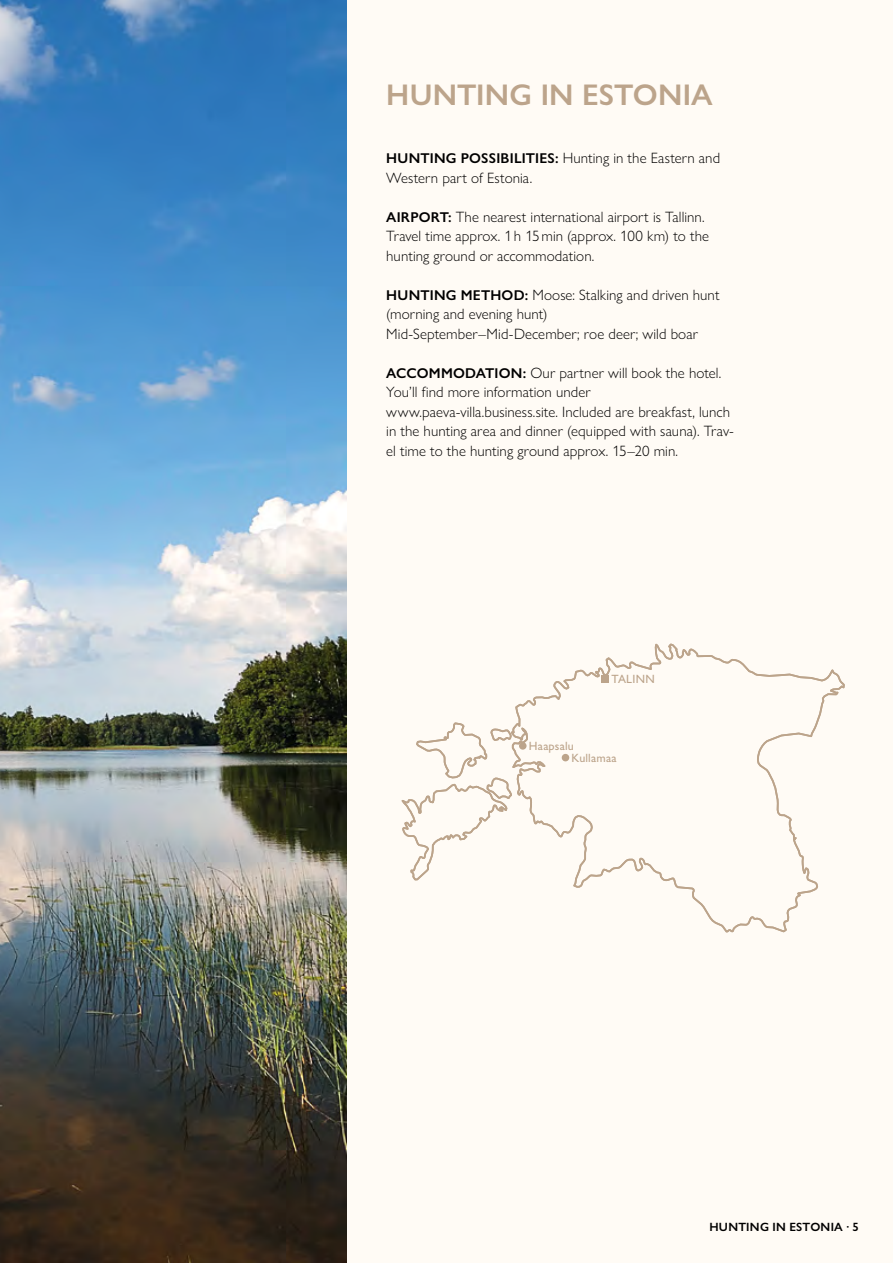
<style>
.page{position:relative;width:893px;height:1263px;background:#fffbf5}
.page>*{position:absolute;margin:0;border:0;box-sizing:border-box;transform-origin:0 0}
.t1{font:600 30px "Gill Sans Nova";letter-spacing:.005em;color:#bca48b}
.t2{font:300 15px/19.5px "Gill Sans Nova";letter-spacing:.005em;color:#000}
.t3{font:500 12px/11.7px "Gill Sans Nova";letter-spacing:.02em;color:#bca48b}
.t4{font:600 12px "Gill Sans Nova";color:#000}
.s1{font-weight:600;font-size:14.25px}
</style>
<div class="page">
<svg style="left:401px;top:643px;width:444px;height:290px"></svg>
<div style="left:519px;top:742px;width:8px;height:8px;background:#bca48b;border-radius:50%"></div>
<div style="left:562px;top:754px;width:7px;height:7px;background:#bca48b;border-radius:50%"></div>
<div style="left:601px;top:675px;width:8px;height:8px;background:#bca48b"></div>
<img style="left:0;top:0;width:346px;height:1263px">
<h1 class="t1" style="left:386px;top:76px;width:328px">HUNTING IN ESTONIA</h1>
<p class="t2" style="left:386px;top:148px;width:335px"><span class="s1">HUNTING POSSIBILITIES:</span> Hunting in the Eastern and<br>Western part of Estonia.</p>
<p class="t2" style="left:386px;top:207px;width:324px"><span class="s1">AIRPORT:</span> The nearest international airport is Tallinn.<br>Travel time approx. 1h 15min (approx. 100 km) to the hunting ground or accommodation.</p>
<p class="t2" style="left:386px;top:285px;width:335px"><span class="s1">HUNTING METHOD:</span> Moose: Stalking and driven hunt (morning and evening hunt)<br>Mid-September–Mid-December; roe deer; wild boar</p>
<p class="t2" style="left:386px;top:363px;width:349px"><span class="s1">ACCOMMODATION:</span> Our partner will book the hotel.<br>You’ll find more information under www.paeva-villa.business.site. Included are breakfast, lunch in the hunting area and dinner (equipped with sauna). Trav&shy;el time to the hunting ground approx. 15–20 min.</p>
<p class="t3" style="left:611px;top:673px;width:45px">TALINN</p>
<p class="t3" style="left:571px;top:740px;width:47px;text-indent:-43px">Haapsalu<br>Kullamaa</p>
<p class="t4" style="left:709px;top:1219px;width:19px">HUNTING</p>
<p class="t4" style="left:772px;top:1219px;width:33px">IN ESTONIA</p>
<p class="t4" style="left:846px;top:1219px;width:14px">· 5</p>
<p class="t4" style="left:719px;top:1219px;width:10px">N</p>
</div>
